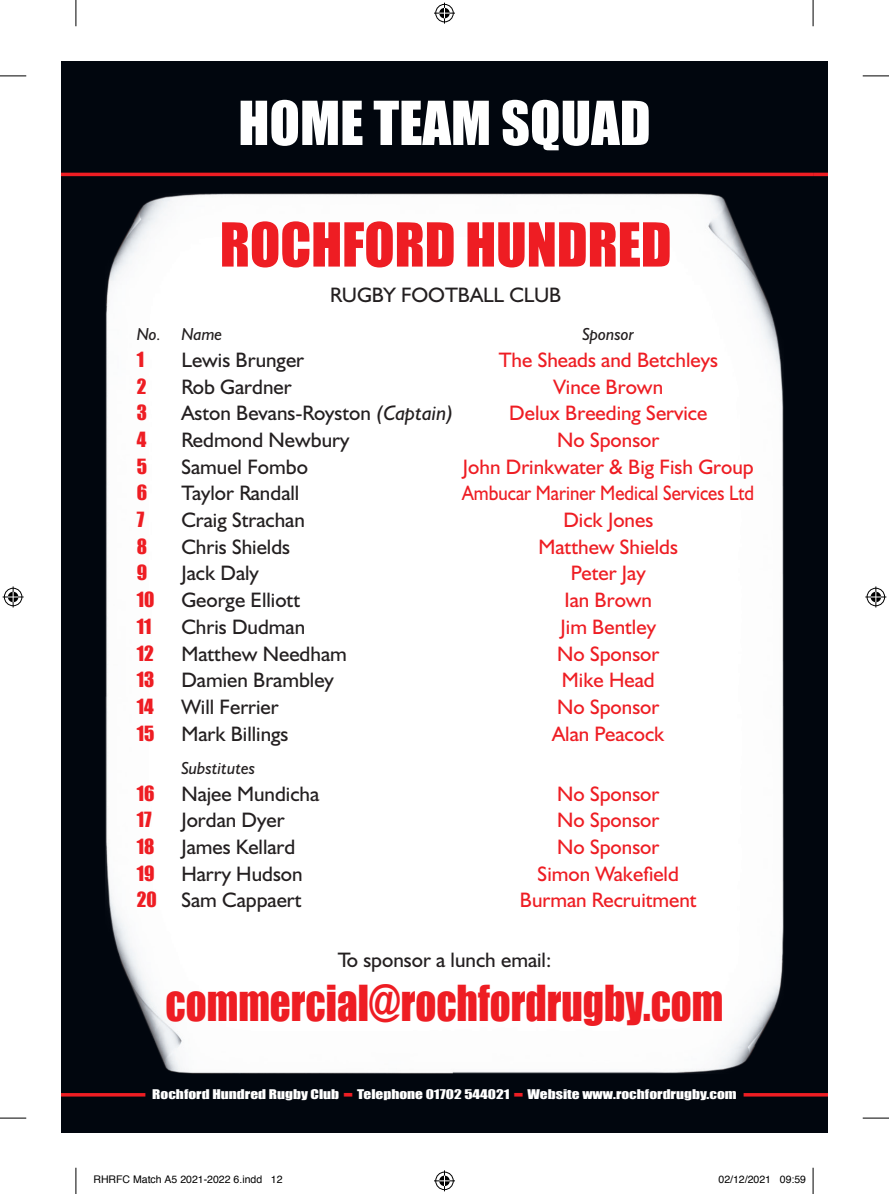
<style>
.page{position:relative;width:889px;height:1194px;background:#fff}
.page>*{position:absolute;margin:0;border:0;box-sizing:border-box;transform-origin:0 0}
.t1{font:56px "Impact";letter-spacing:-.005em;color:#ee1d23}
.t2{font:56px "Impact";color:#fff}
.t3{font:300 52.5px "Souvenir IT Cby BT";color:#fff}
.t4{font:45.5px "Impact";color:#ee1d23;scale:.9 1}
.t5{font:21px "Humanist 521 BT";color:#231f20}
.t6{font:21px "Humanist 521 BT";color:#ee1d23}
.t7{font:21px "Humanist 521 BT";color:#ee1d23;scale:.89 1}
.t8{font:19.25px "Impact";letter-spacing:-.005em;color:#ee1d23}
.t9{font:italic 17.5px "Humanist 521 BT";letter-spacing:-.005em;color:#231f20}
.t10{font:12.25px "Impact";color:#fff;scale:1.25 1}
.t11{font:10.5px "Helvetica";color:#000}
.s1{font-family:"Souvenir IT Cby BT";font-weight:300;font-size:52.5px}
.s2{font-style:italic}
.s3{font-family:"Impact";font-size:19.25px;color:#ee1d23}
.s4{font-size:25.72px;color:#ee1d23}
</style>
<div class="page">
<div style="left:813px;top:61px;width:14px;height:1071px;background:#01060e"></div>
<div style="left:61px;top:61px;width:752px;height:1071px;background:#01060e"></div>
<hr style="left:813px;top:173px;width:14px;height:3px;background:#ee1d23">
<hr style="left:61px;top:173px;width:752px;height:3px;background:#ee1d23">
<div style="left:106px;top:193px;width:677px;height:880px;background:#fff"></div>
<hr style="left:61px;top:1093px;width:84px;height:3px;background:#ee1d23">
<hr style="left:743px;top:1093px;width:84px;height:3px;background:#ee1d23">
<svg style="left:0;top:76px;width:26px;height:1px"></svg>
<svg style="left:862px;top:76px;width:26px;height:1px"></svg>
<svg style="left:0;top:1117px;width:26px;height:1px"></svg>
<svg style="left:862px;top:1117px;width:26px;height:1px"></svg>
<svg style="left:76px;top:0;width:1px;height:26px"></svg>
<svg style="left:76px;top:1167px;width:1px;height:26px"></svg>
<svg style="left:812px;top:0;width:1px;height:26px"></svg>
<svg style="left:812px;top:1167px;width:1px;height:26px"></svg>
<svg style="left:434px;top:3px;width:21px;height:21px"></svg>
<svg style="left:434px;top:1170px;width:21px;height:21px"></svg>
<svg style="left:3px;top:586px;width:21px;height:21px"></svg>
<svg style="left:865px;top:586px;width:21px;height:21px"></svg>
<h1 class="t2" style="left:238px;top:80px;width:409px">Home Team<span class="s1">M</span>Squad</h1>
<h2 class="t3" style="left:154px;top:92px;width:322px">CHAIRMAN’S</h2>
<h2 class="t3" style="left:533px;top:92px;width:203px">ESSAGE</h2>
<h1 class="t1" style="left:220px;top:201px;width:449px">Rochford Hundred</h1>
<p class="t5" style="left:330px;top:281px;width:233px">RUGBY FOOTBALL CLUB</p>
<p class="t9" style="left:137px;top:323px;width:87px">No. Name</p>
<p class="t9" style="left:582px;top:323px;width:53px">Sponsor</p>
<p class="t8" style="left:137px;top:344px;width:9px">1</p>
<p class="t5" style="left:181px;top:347px;width:124px">Lewis Brunger</p>
<p class="t6" style="left:498px;top:347px;width:221px">The Sheads and Betchleys</p>
<p class="t8" style="left:137px;top:371px;width:11px">2</p>
<p class="t5" style="left:181px;top:373px;width:112px">Rob Gardner</p>
<p class="t6" style="left:553px;top:373px;width:111px">Vince Brown</p>
<p class="t8" style="left:137px;top:398px;width:12px">3</p>
<p class="t5" style="left:181px;top:400px;width:273px">Aston Bevans-Royston <span class="s2">(Captain)</span></p>
<p class="t6" style="left:509px;top:400px;width:200px">Delux Breeding Service</p>
<p class="t8" style="left:137px;top:424px;width:11px">4</p>
<p class="t5" style="left:181px;top:427px;width:169px">Redmond Newbury</p>
<p class="t6" style="left:557px;top:427px;width:104px">No Sponsor</p>
<p class="t8" style="left:137px;top:451px;width:12px">5</p>
<p class="t5" style="left:181px;top:453px;width:128px">Samuel Fombo</p>
<p class="t6" style="left:463px;top:453px;width:292px">John Drinkwater &amp; Big Fish Group</p>
<p class="t8" style="left:137px;top:478px;width:12px">6</p>
<p class="t5" style="left:181px;top:480px;width:119px">Taylor Randall</p>
<p class="t7" style="left:462px;top:480px;width:329px">Ambucar Mariner Medical Services Ltd</p>
<p class="t8" style="left:137px;top:504px;width:9px">7</p>
<p class="t5" style="left:181px;top:507px;width:125px">Craig Strachan</p>
<p class="t6" style="left:563px;top:507px;width:91px">Dick Jones</p>
<p class="t8" style="left:137px;top:531px;width:12px">8</p>
<p class="t5" style="left:181px;top:533px;width:110px">Chris Shields</p>
<p class="t6" style="left:538px;top:533px;width:141px">Matthew Shields</p>
<p class="t8" style="left:137px;top:558px;width:12px">9</p>
<p class="t5" style="left:181px;top:560px;width:79px">Jack Daly</p>
<p class="t6" style="left:571px;top:560px;width:76px">Peter Jay</p>
<p class="t8" style="left:137px;top:584px;width:19px">10</p>
<p class="t5" style="left:181px;top:587px;width:120px">George Elliott</p>
<p class="t6" style="left:564px;top:587px;width:89px">Ian Brown</p>
<p class="t8" style="left:137px;top:611px;width:16px">11</p>
<p class="t5" style="left:181px;top:613px;width:125px">Chris Dudman</p>
<p class="t6" style="left:560px;top:613px;width:97px">Jim Bentley</p>
<p class="t8" style="left:137px;top:638px;width:18px">12</p>
<p class="t5" style="left:181px;top:640px;width:167px">Matthew Needham</p>
<p class="t6" style="left:557px;top:640px;width:104px">No Sponsor</p>
<p class="t8" style="left:137px;top:664px;width:19px">13</p>
<p class="t5" style="left:181px;top:667px;width:154px">Damien Brambley</p>
<p class="t6" style="left:562px;top:667px;width:94px">Mike Head</p>
<p class="t8" style="left:137px;top:691px;width:18px">14</p>
<p class="t5" style="left:181px;top:693px;width:99px">Will Ferrier</p>
<p class="t6" style="left:557px;top:693px;width:104px">No Sponsor</p>
<p class="t8" style="left:137px;top:718px;width:19px">15</p>
<p class="t5" style="left:181px;top:720px;width:109px">Mark Billings</p>
<p class="t6" style="left:552px;top:720px;width:114px">Alan Peacock</p>
<p class="t9" style="left:181px;top:757px;width:75px">Substitutes</p>
<p class="t8" style="left:137px;top:778px;width:19px">16</p>
<p class="t5" style="left:181px;top:780px;width:139px">Najee Mundicha</p>
<p class="t6" style="left:557px;top:780px;width:104px">No Sponsor</p>
<p class="t8" style="left:137px;top:804px;width:16px">17</p>
<p class="t5" style="left:181px;top:807px;width:105px">Jordan Dyer</p>
<p class="t6" style="left:557px;top:807px;width:104px">No Sponsor</p>
<p class="t8" style="left:137px;top:831px;width:19px">18</p>
<p class="t5" style="left:181px;top:833px;width:115px">James Kellard</p>
<p class="t6" style="left:557px;top:833px;width:104px">No Sponsor</p>
<p class="t8" style="left:137px;top:858px;width:19px">19</p>
<p class="t5" style="left:181px;top:860px;width:123px">Harry Hudson</p>
<p class="t6" style="left:537px;top:860px;width:143px">Simon Wakefield</p>
<p class="t5" style="left:137px;top:887px;width:166px"><span class="s3">20</span> Sam Cappaert</p>
<p class="t6" style="left:520px;top:887px;width:178px">Burman Recruitment</p>
<p class="t5" style="left:337px;top:946px;width:215px">To sponsor a lunch email:</p>
<h3 class="t4" style="left:165px;top:968px;width:621px">commercial@rochfordrugby.com</h3>
<p class="t10" style="left:152px;top:1084px;width:469px">Rochford Hundred Rugby Club <span class="s4">-</span> Telephone 01702 544021 <span class="s4">-</span> Website www.rochfordrugby.com</p>
<p class="t11" style="left:93px;top:1171px;width:191px">RHRFC Match A5 2021-2022 6.indd 12</p>
<p class="t11" style="left:718px;top:1171px;width:89px">02/12/2021 09:59</p>
</div>
